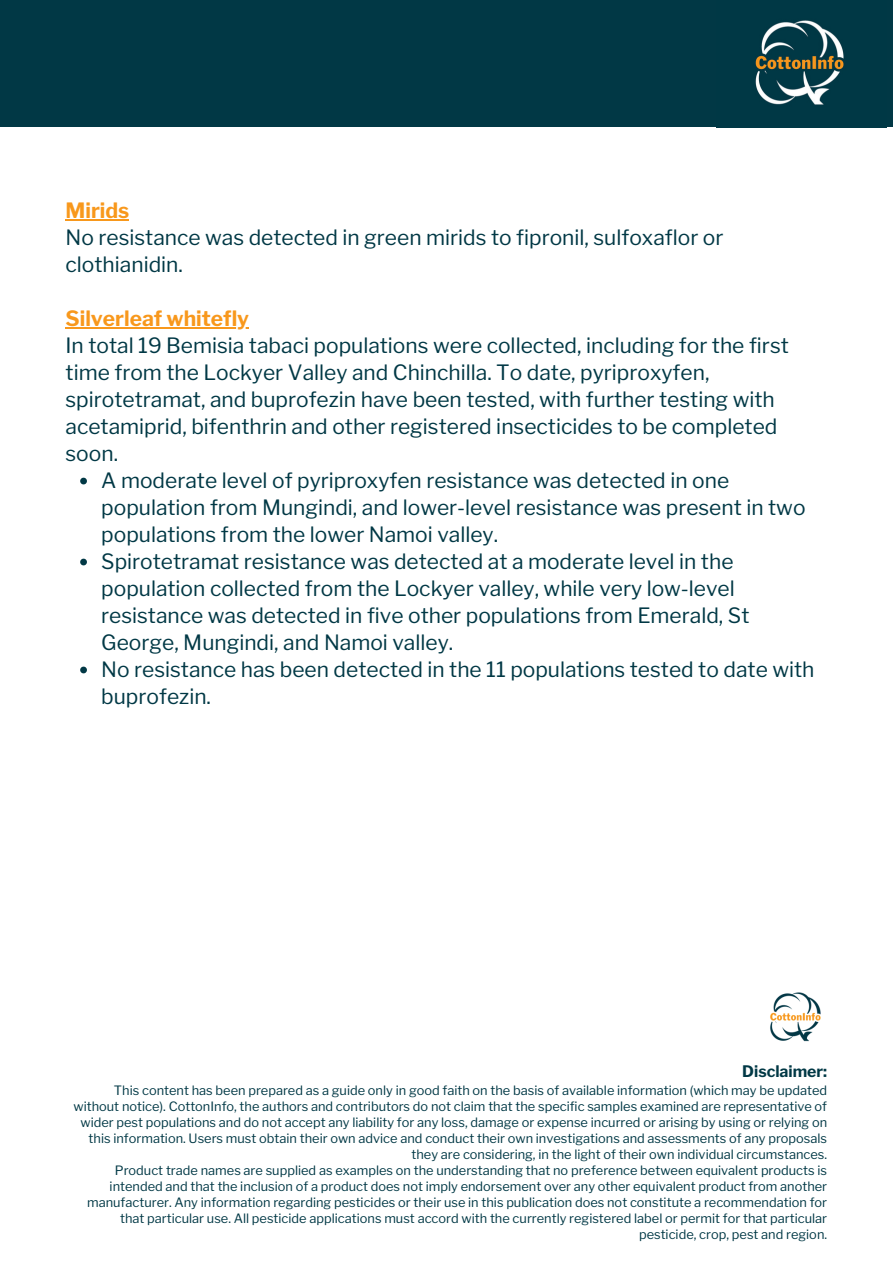
<style>
.page{position:relative;width:893px;height:1264px;background:#fff}
.page>*{position:absolute;margin:0;border:0;box-sizing:border-box;transform-origin:0 0}
.t1{font:21px/27px "Libre Franklin";color:#013845}
.t2{font:700 21px "Libre Franklin";color:#f8981c}
.t3{font:700 15.75px "Libre Franklin";color:#013845}
.t4{font:12.75px/16px "Libre Franklin";color:#013845;text-align:right}
</style>
<div class="page">
<div style="left:0;top:0;width:892px;height:127px;background:#013845"></div>
<img style="left:755px;top:20px;width:89px;height:85px">
<img style="left:770px;top:992px;width:51px;height:50px">
<svg style="left:80px;top:477px;width:7px;height:7px"></svg>
<svg style="left:80px;top:558px;width:7px;height:7px"></svg>
<svg style="left:80px;top:666px;width:7px;height:7px"></svg>
<hr style="left:66px;top:219px;width:63px;height:1px;background:#f8981c">
<hr style="left:66px;top:327px;width:183px;height:1px;background:#f8981c">
<p class="t2" style="left:66px;top:198px;width:65px">Mirids</p>
<p class="t1" style="left:66px;top:224px;width:659px">No resistance was detected in green mirids to fipronil, sulfoxaflor or clothianidin.</p>
<p class="t2" style="left:66px;top:305px;width:185px">Silverleaf whitefly</p>
<p class="t1" style="left:66px;top:332px;width:724px">In total 19 Bemisia tabaci populations were collected, including for the first time from the Lockyer Valley and Chinchilla. To date, pyriproxyfen, spirotetramat, and buprofezin have been tested, with further testing with acetamiprid, bifenthrin and other registered insecticides to be completed soon.</p>
<p class="t1" style="left:101px;top:467px;width:705px">A moderate level of pyriproxyfen resistance was detected in one population from Mungindi, and lower-level resistance was present in two populations from the lower Namoi valley.</p>
<p class="t1" style="left:101px;top:547px;width:649px">Spirotetramat resistance was detected at a moderate level in the population collected from the Lockyer valley, while very low-level resistance was detected in five other populations from Emerald, St George, Mungindi, and Namoi valley.</p>
<p class="t1" style="left:101px;top:655px;width:714px">No resistance has been detected in the 11 populations tested to date with buprofezin.</p>
<p class="t3" style="left:742px;top:1061px;width:86px">Disclaimer:</p>
<p class="t4" style="left:73px;top:1082px;width:755px">This content has been prepared as a guide only in good faith on the basis of available information (which may be updated without notice). CottonInfo, the authors and contributors do not claim that the specific samples examined are representative of wider pest populations and do not accept any liability for any loss, damage or expense incurred or arising by using or relying on this information. Users must obtain their own advice and conduct their own investigations and assessments of any proposals they are considering, in the light of their own individual circumstances.</p>
<p class="t4" style="left:87px;top:1162px;width:741px">Product trade names are supplied as examples on the understanding that no preference between equivalent products is intended and that the inclusion of a product does not imply endorsement over any other equivalent product from another manufacturer. Any information regarding pesticides or their use in this publication does not constitute a recommendation for that particular use. All pesticide applications must accord with the currently registered label or permit for that particular pesticide, crop, pest and region.</p>
</div>
